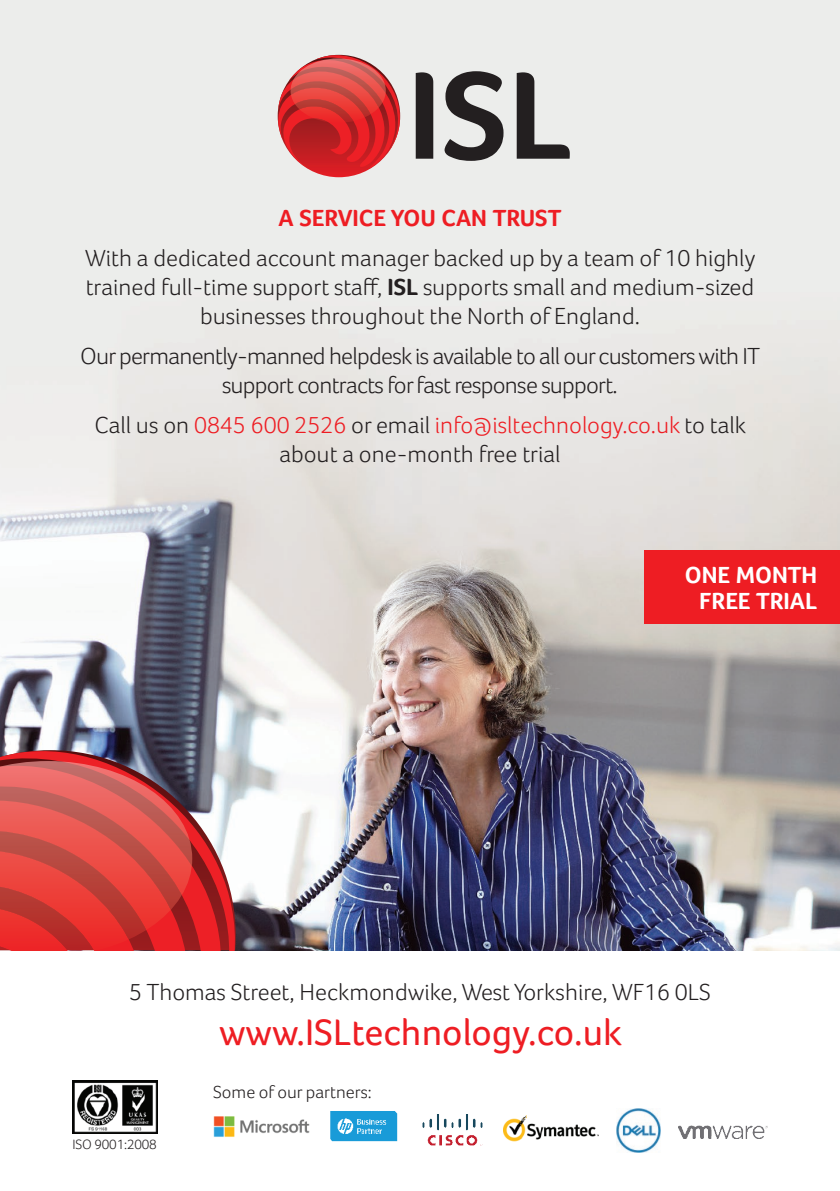
<style>
.page{position:relative;width:840px;height:1191px;background:#fff}
.page>*{position:absolute;margin:0;border:0;box-sizing:border-box;transform-origin:0 0}
.t1{font:38px "Foco";color:#ee1d23}
.t2{font:300 24px/28.8px "Foco";color:#231f20;text-align:center}
.t3{font:300 24px/28.8px "Foco";letter-spacing:-.03em;color:#231f20;text-align:center}
.t4{font:700 24px "Foco";color:#ee1d23}
.t5{font:700 24px/26px "Foco";color:#fff;text-align:right}
.t6{font:300 18px "Foco";color:#231f20}
.t7{font:300 14px "Foco";letter-spacing:-.01em;color:#231f20}
.s1{font-weight:700}
.s2{color:#ee1d23}
</style>
<div class="page">
<img style="left:0;top:0;width:839px;height:950px">
<svg style="left:234px;top:737px;width:41px;height:213px"></svg>
<img style="left:0;top:729px;width:234px;height:221px">
<svg style="left:0;top:761px;width:192px;height:189px"></svg>
<div style="left:643px;top:550px;width:196px;height:74px;background:#ee1d23"></div>
<img style="left:213px;top:1116px;width:97px;height:21px">
<img style="left:422px;top:1114px;width:61px;height:32px">
<img style="left:616px;top:1108px;width:44px;height:44px">
<img style="left:330px;top:1111px;width:67px;height:31px">
<img style="left:503px;top:1115px;width:94px;height:27px">
<img style="left:678px;top:1125px;width:89px;height:13px">
<img style="left:72px;top:1081px;width:85px;height:52px">
<svg style="left:444px;top:71px;width:59px;height:90px"></svg>
<svg style="left:516px;top:72px;width:53px;height:87px"></svg>
<svg style="left:270px;top:42px;width:163px;height:128px"></svg>
<p class="t4" style="left:278px;top:204px;width:284px">A SERVICE YOU CAN TRUST</p>
<p class="t2" style="left:85px;top:243px;width:671px">With a dedicated account manager backed up by a team of 10 highly trained full-time support staff, <span class="s1">ISL</span> supports small and medium-sized businesses throughout the North of England.</p>
<p class="t3" style="left:80px;top:341px;width:680px">Our permanently-manned helpdesk is available to all our customers with IT support contracts for fast response support.</p>
<p class="t2" style="left:94px;top:410px;width:653px">Call us on <span class="s2">0845 600 2526</span> or email <span class="s2">info@isltechnology.co.uk</span> to talk about a one-month free trial</p>
<p class="t5" style="left:684px;top:561px;width:134px">ONE MONTH<br>FREE TRIAL</p>
<p class="t2" style="left:129px;top:977px;width:583px">5 Thomas Street, Heckmondwike, West Yorkshire, WF16 0LS</p>
<p class="t1" style="left:219px;top:1010px;width:404px">www.ISLtechnology.co.uk</p>
<p class="t6" style="left:213px;top:1082px;width:160px">Some of our partners:</p>
<p class="t7" style="left:72px;top:1136px;width:86px">ISO 9001:2008</p>
</div>
